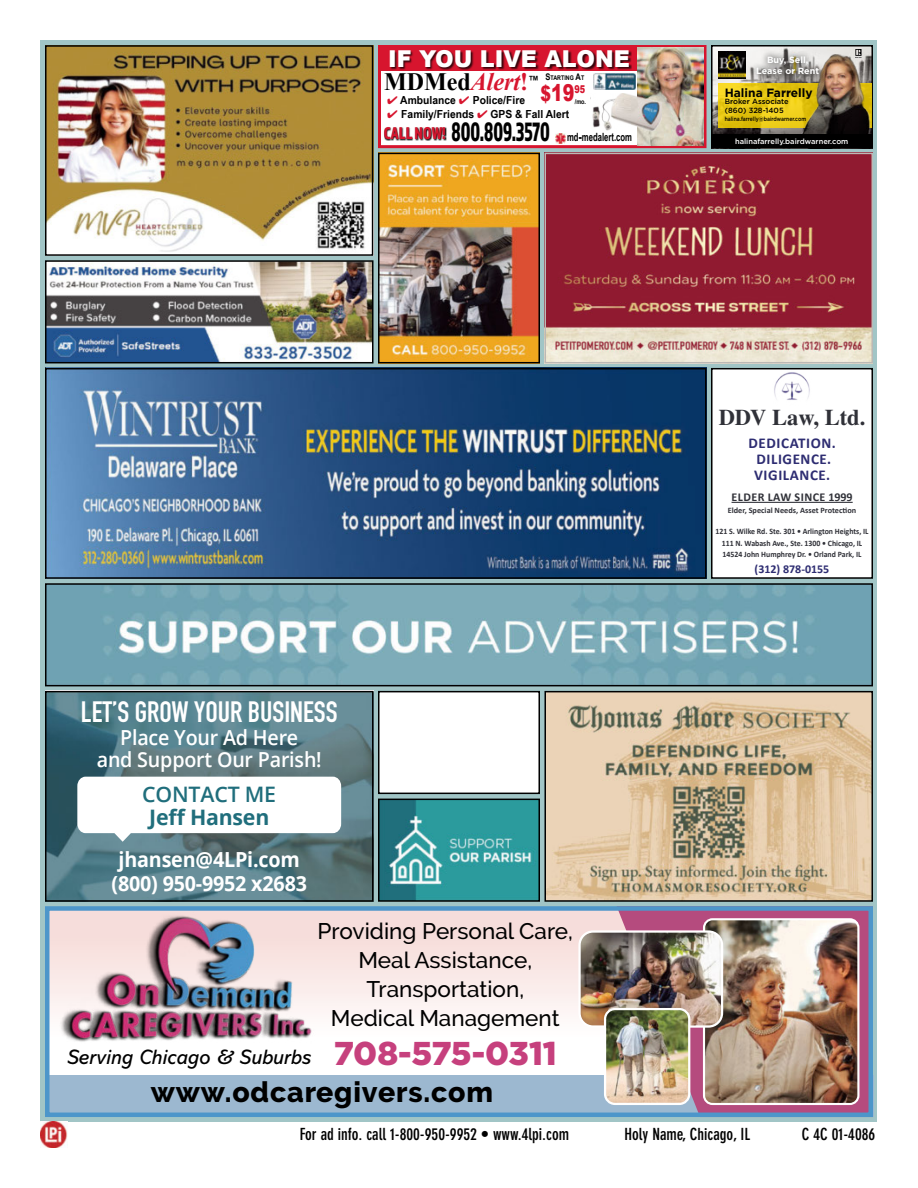
<style>
.page{position:relative;width:918px;height:1188px;background:#fff}
.page>*{position:absolute;margin:0;border:0;box-sizing:border-box;transform-origin:0 0}
.t1{font:700 29.1px "DIN Condensed";color:#fff}
.t2{font:800 28.5px "Raleway";letter-spacing:.03em;color:#000}
.t3{font:27.6px "Almaq Refined";color:#000;scale:.65 1}
.t4{font:700 24.9px "Times New Roman";color:#000;scale:.96 1}
.t5{font:900 23.25px "Arial";color:#fff;scale:.96 1}
.t6{font:900 23.25px "Arial";color:#d7152e;scale:.75 1}
.t7{font:500 22.5px/28.7px "Raleway";color:#000;text-align:center}
.t8{font:700 22.5px "Times LT Std";color:#303138}
.t9{font:700 21.3px "Open Sans";letter-spacing:-.01em;color:#206e7c}
.t10{font:600 21.3px "Open Sans";letter-spacing:-.01em;color:#206e7c}
.t11{font:italic 21px "Abadi MT Pro";color:#000}
.t12{font:700 20.85px/24px "Open Sans";letter-spacing:-.01em;color:#fff;text-align:center;scale:.95 1}
.t13{font:600 20.7px/21.3px "Open Sans";letter-spacing:-.01em;color:#fff;text-align:center;scale:.95 1}
.t14{font:17.7px "Almaq Refined";color:#d7152e;scale:.83 1}
.t15{font:700 condensed 16.5px "DIN Neuzeit Grotesk Std";color:#000}
.t16{font:700 15px/16.4px "Lljxjt Calibri";letter-spacing:.04em;color:#2e2d72;text-align:center}
.t17{font:700 12px "Lljxjt Calibri";letter-spacing:.04em;color:#303138}
.t18{font:700 12px "Gotham";color:#000}
.t19{font:700 12px "Lljxjt Calibri";color:#2e2d72}
.t20{font:700 11.4px "Arial Narrow";color:#000;scale:.83 1}
.t21{font:700 11.1px "Arial Narrow";color:#000;scale:1.13 1}
.t22{font:900 10.8px "Arial";color:#d7152e;scale:.75 1}
.t23{font:700 9px "Gotham";color:#fff}
.t24{font:700 8.25px/11.2px "Rfjknr Calibri";color:#303138;text-align:center;scale:.95 1}
.t25{font:700 8.25px "Rfjknr Calibri";color:#303138}
.t26{font:500 7.5px "Gotham";color:#fff}
.t27{font:500 7.5px "Gotham";color:#000}
.t28{font:700 6.6px "Arial";color:#000;scale:.83 1}
.t29{font:700 6.45px "Arial";color:#000;scale:.83 1}
.t30{font:500 6px "Gotham";color:#000;scale:.84 1}
.s1{font-style:italic;color:#d7152e}
.s2{color:#d7152e}
.s3{font-size:9.15px}
.s4{font-size:21.15px}
.s5{font-weight:900}
.s6{font-family:"Arial";font-weight:900}
.s7{font-family:"Gotham";font-weight:900;font-style:normal;font-size:33px;color:#c6407d}
</style>
<div class="page">
<div style="left:40px;top:40px;width:838px;height:1082px;background:#a1c5c6"></div>
<img style="left:40px;top:1122px;width:27px;height:26px">
<img style="left:48px;top:48px;width:322px;height:205px">
<div style="left:45px;top:45px;width:328px;height:211px;border:2px solid #000"></div>
<img style="left:48px;top:263px;width:323px;height:97px">
<div style="left:45px;top:260px;width:329px;height:103px;border:2px solid #000"></div>
<div style="left:379px;top:692px;width:160px;height:101px;background:#fff"></div>
<div style="left:378px;top:691px;width:162px;height:103px;border:2px solid #000"></div>
<img style="left:381px;top:802px;width:156px;height:97px">
<div style="left:378px;top:799px;width:162px;height:103px;border:2px solid #000"></div>
<img style="left:48px;top:586px;width:822px;height:97px">
<div style="left:45px;top:583px;width:828px;height:103px;border:2px solid #000"></div>
<img style="left:714px;top:48px;width:156px;height:86px">
<div style="left:711px;top:45px;width:162px;height:103px;border:2px solid #000"></div>
<svg style="left:718px;top:83px;width:73px;height:45px;background:#e8c814"></svg>
<img style="left:718px;top:51px;width:27px;height:28px">
<img style="left:791px;top:55px;width:80px;height:79px">
<svg style="left:750px;top:49px;width:76px;height:33px;background:#aca9a4"></svg>
<div style="left:712px;top:134px;width:159px;height:13px;background:#000"></div>
<svg style="left:855px;top:49px;width:7px;height:8px"></svg>
<img style="left:48px;top:371px;width:655px;height:205px">
<div style="left:45px;top:368px;width:661px;height:211px;border:2px solid #000"></div>
<img style="left:381px;top:156px;width:156px;height:204px">
<div style="left:378px;top:153px;width:162px;height:210px;border:2px solid #000"></div>
<img style="left:547px;top:156px;width:323px;height:204px">
<div style="left:544px;top:153px;width:329px;height:210px;border:2px solid #bcb8b5"></div>
<div style="left:712px;top:369px;width:160px;height:209px;background:#fff"></div>
<hr style="left:732px;top:502px;width:121px;height:1px;background:#303138">
<div style="left:711px;top:368px;width:162px;height:211px;border:2px solid #000"></div>
<img style="left:774px;top:372px;width:36px;height:28px">
<div style="left:379px;top:47px;width:326px;height:100px;background:#fff"></div>
<div style="left:378px;top:45px;width:328px;height:103px;border:3px solid #d7152e"></div>
<div style="left:380px;top:47px;width:258px;height:24px;background:#d7152e"></div>
<div style="left:390px;top:50px;width:242px;height:20px;background:#000;opacity:.75"></div>
<img style="left:638px;top:48px;width:66px;height:97px">
<img style="left:592px;top:94px;width:70px;height:38px">
<svg style="left:555px;top:134px;width:10px;height:9px"></svg>
<svg style="left:384px;top:127px;width:62px;height:14px"></svg>
<img style="left:593px;top:74px;width:42px;height:16px">
<img style="left:547px;top:694px;width:323px;height:205px">
<div style="left:544px;top:691px;width:329px;height:211px;border:2px solid #000"></div>
<svg style="left:50px;top:911px;width:567px;height:164px;background:#fbf1f0"></svg>
<div style="left:45px;top:1075px;width:828px;height:42px;background:#9cb8d0"></div>
<svg style="left:617px;top:911px;width:251px;height:201px;background:#b55988"></svg>
<div style="left:45px;top:906px;width:828px;height:211px;border:4px solid #4d96ca"></div>
<img style="left:59px;top:912px;width:260px;height:132px">
<img style="left:704px;top:919px;width:154px;height:185px">
<div style="left:703px;top:918px;width:156px;height:187px;border:2px solid #fff;border-radius:9px"></div>
<img style="left:580px;top:932px;width:142px;height:95px">
<div style="left:578px;top:930px;width:145px;height:98px;border:2px solid #fff;border-radius:14px"></div>
<img style="left:605px;top:1009px;width:84px;height:95px">
<div style="left:604px;top:1008px;width:86px;height:97px;border:2px solid #fff;border-radius:10px"></div>
<img style="left:48px;top:694px;width:323px;height:205px">
<div style="left:45px;top:691px;width:329px;height:211px;border:2px solid #000"></div>
<svg style="left:77px;top:777px;width:264px;height:65px;background:#e7ebec"></svg>
<h3 class="t5" style="left:388px;top:42px;width:253px">IF YOU LIVE ALONE</h3>
<h3 class="t4" style="left:384px;top:65px;width:163px">MDMed<span class="s1">Alert</span><span class="s2">!</span><sup>™</sup></h3>
<h3 class="t21" style="left:387px;top:92px;width:124px"><span class="s2">✔</span> Ambulance <span class="s2">✔</span> Police/Fire</h3>
<h3 class="t21" style="left:387px;top:105px;width:163px"><span class="s2">✔</span> Family/Friends <span class="s2">✔</span> GPS &amp; Fall Alert</h3>
<h3 class="t3" style="left:452px;top:115px;width:153px">800.809.3570</h3>
<p class="t29" style="left:546px;top:74px;width:48px"><span class="s3">S</span>TARTING <span class="s3">A</span>T</p>
<h3 class="t6" style="left:541px;top:76px;width:47px"><span class="s4">$</span>19</h3>
<h3 class="t22" style="left:574px;top:81px;width:16px">95</h3>
<p class="t28" style="left:575px;top:98px;width:15px"><span class="s5">/</span>mo.</p>
<h3 class="t14" style="left:384px;top:122px;width:76px">CALL NOW!</h3>
<h3 class="t20" style="left:567px;top:129px;width:80px">md<span class="s6">-</span>medalert.com</h3>
<p class="t23" style="left:767px;top:54px;width:43px">Buy, Sell,</p>
<p class="t23" style="left:756px;top:65px;width:64px">Lease or Rent</p>
<p class="t18" style="left:725px;top:84px;width:89px">Halina Farrelly</p>
<p class="t27" style="left:725px;top:97px;width:65px">Broker Associate</p>
<p class="t27" style="left:725px;top:106px;width:60px">(860) 328-1405</p>
<p class="t30" style="left:725px;top:115px;width:98px">halina.farrelly@bairdwarner.com</p>
<p class="t26" style="left:735px;top:136px;width:115px">halinafarrelly.bairdwarner.com</p>
<h1 class="t1" style="left:81px;top:692px;width:258px">LET’S GROW YOUR BUSINESS</h1>
<h3 class="t13" style="left:97px;top:727px;width:238px">Place Your Ad Here<br>and Support Our Parish!</h3>
<h3 class="t10" style="left:142px;top:780px;width:135px">CONTACT ME</h3>
<h3 class="t9" style="left:149px;top:802px;width:122px">Jeff Hansen</h3>
<h3 class="t12" style="left:112px;top:847px;width:207px">jhansen@4LPi.com (800) 950-9952 x2683</h3>
<h3 class="t7" style="left:318px;top:917px;width:257px">Providing Personal Care,<br>Meal Assistance,<br>Transportation,<br>Medical Management</h3>
<h3 class="t11" style="left:67px;top:1046px;width:491px">Serving Chicago &amp; Suburbs <span class="s7">708-575-0311</span></h3>
<h2 class="t2" style="left:151px;top:1076px;width:344px">www.odcaregivers.com</h2>
<h3 class="t8" style="left:719px;top:404px;width:148px">DDV Law, Ltd.</h3>
<h3 class="t16" style="left:749px;top:434px;width:89px">DEDICATION.<br>DILIGENCE.<br>VIGILANCE.</h3>
<h3 class="t17" style="left:732px;top:490px;width:123px">ELDER LAW SINCE 1999</h3>
<p class="t25" style="left:728px;top:505px;width:130px">Elder, Special Needs, Asset Protection</p>
<p class="t24" style="left:716px;top:526px;width:163px">121 S. Wilke Rd. Ste. 301 • Arlington Heights, IL<br>111 N. Wabash Ave., Ste. 1300 • Chicago, IL<br>14524 John Humphrey Dr. • Orland Park, IL</p>
<h3 class="t19" style="left:755px;top:561px;width:76px">(312) 878-0155</h3>
<p class="t15" style="left:300px;top:1124px;width:271px">For ad info. call 1-800-950-9952 • www.4lpi.com</p>
<p class="t15" style="left:625px;top:1124px;width:127px">Holy Name, Chicago, IL</p>
<p class="t15" style="left:802px;top:1124px;width:75px">C 4C 01-4086</p>
</div>
